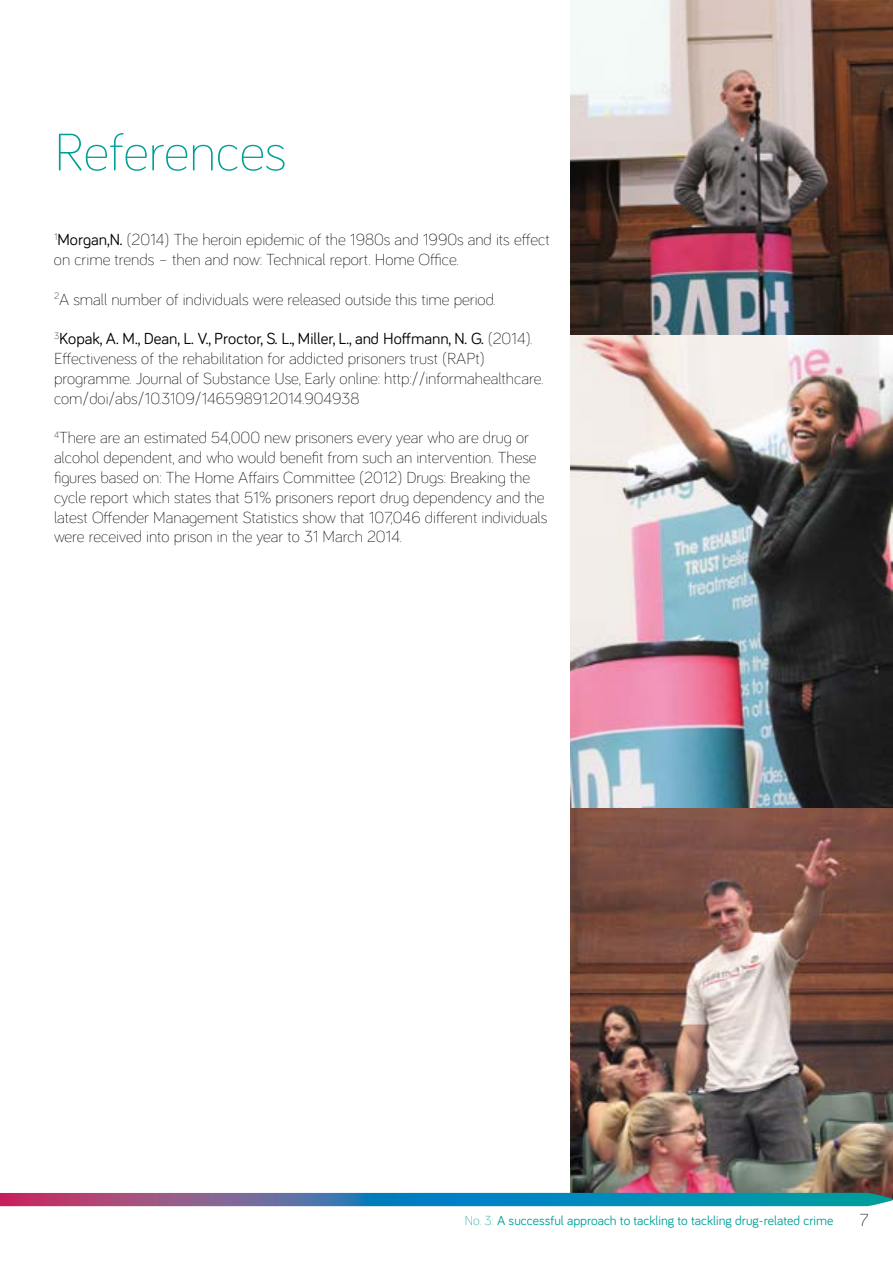
<style>
.page{position:relative;width:893px;height:1263px;background:#fff}
.page>*{position:absolute;margin:0;border:0;box-sizing:border-box;transform-origin:0 0}
.t1{font:300 54px "Bariol";color:#009f98}
.t2{font:300 18px "Bariol";color:#000}
.t3{font:300 16.5px/19.8px "Bariol";color:#000}
.t4{font:13.5px "Bariol";color:#009f98}
.s1{font-weight:400}
.s2{font-weight:300}
</style>
<div class="page">
<img style="left:570px;top:0;width:323px;height:808px">
<img style="left:570px;top:808px;width:323px;height:385px">
<svg style="left:0;top:1193px;width:893px;height:13px;background:#3a77a4"></svg>
<h1 class="t1" style="left:54px;top:115px;width:234px">References</h1>
<p class="t3" style="left:54px;top:229px;width:497px"><sup>1</sup><span class="s1">Morgan,N.</span> (2014) The heroin epidemic of the 1980s and 1990s and its effect on crime trends – then and now: Technical report. Home Office.</p>
<p class="t3" style="left:54px;top:288px;width:443px"><sup>2</sup>A small number of individuals were released outside this time period.</p>
<p class="t3" style="left:54px;top:328px;width:491px"><sup>3</sup><span class="s1">Kopak, A. M., Dean, L. V., Proctor, S. L., Miller, L., and Hoffmann, N. G.</span> (2014).<br>Effectiveness of the rehabilitation for addicted prisoners trust (RAPt) programme. Journal of Substance Use, Early online: http://informahealthcare. com/doi/abs/10.3109/14659891.2014.904938</p>
<p class="t3" style="left:54px;top:427px;width:495px"><sup>4</sup>There are an estimated 54,000 new prisoners every year who are drug or alcohol dependent, and who would benefit from such an intervention. These figures based on: The Home Affairs Committee (2012) Drugs: Breaking the cycle report which states that 51% prisoners report drug dependency and the latest Offender Management Statistics show that 107,046 different individuals were received into prison in the year to 31 March 2014.</p>
<p class="t4" style="left:465px;top:1211px;width:370px"><span class="s2">No. 3:</span> A successful approach to tackling to tackling drug-related crime</p>
<p class="t2" style="left:860px;top:1207px;width:10px">7</p>
</div>
